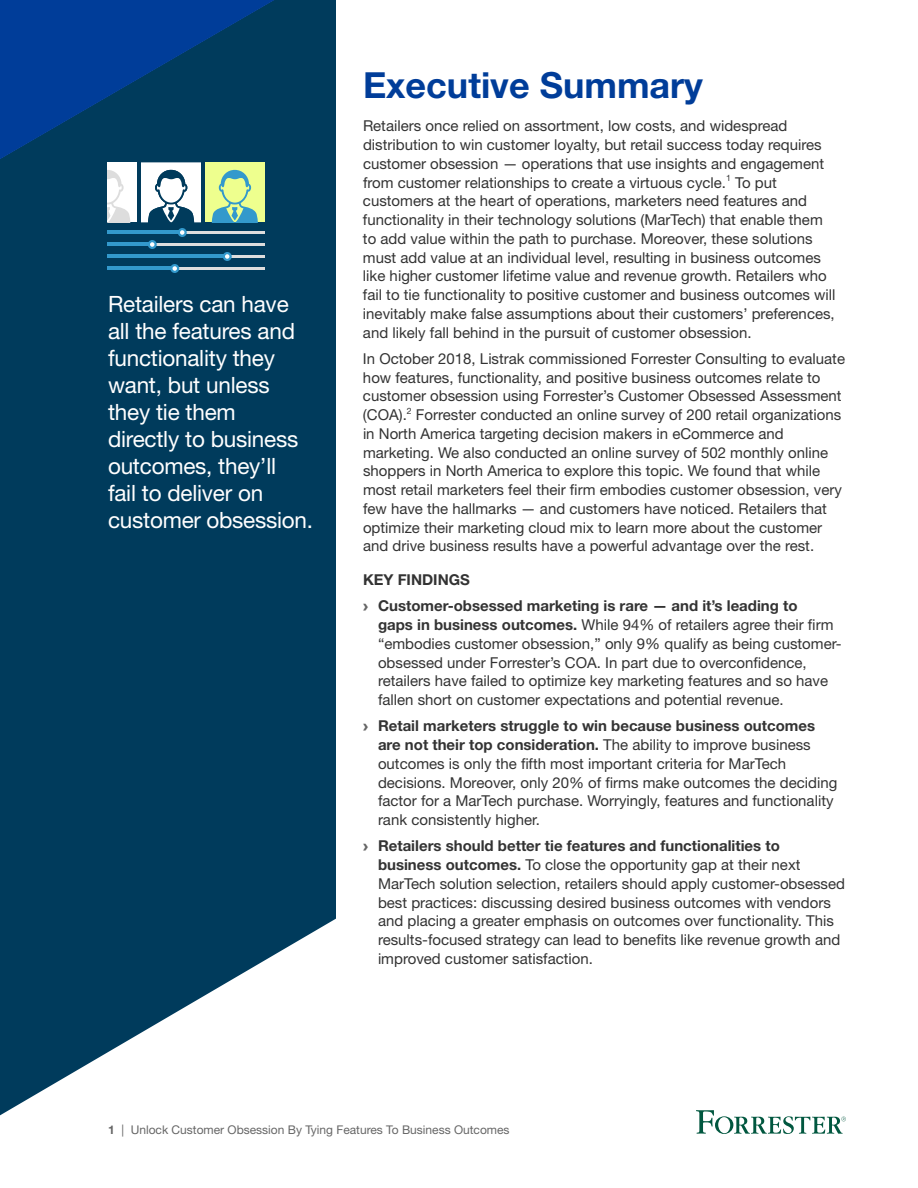
<style>
.page{position:relative;width:918px;height:1188px;background:#fff}
.page>*{position:absolute;margin:0;border:0;box-sizing:border-box;transform-origin:0 0}
.t1{font:700 36px "Helvetica Neue LT Std";color:#003d99}
.t2{font:22.5px/27px "Helvetica Neue LT Std";letter-spacing:-.01em;color:#fff}
.t3{font:15px/18.8px "Helvetica Neue LT Std";color:#333}
.t4{font:700 15px/26.2px "Helvetica Neue LT Std";color:#333}
.t5{font:12px "Helvetica Neue LT Std";color:#666}
.s1{font-family:"Arial";font-weight:900;color:#666}
.s2{font-weight:700}
</style>
<div class="page">
<svg style="left:0;top:0;width:336px;height:1115px;background:#1b4f6d"></svg>
<svg style="left:696px;top:1110px;width:150px;height:24px"></svg>
<hr style="left:107px;top:231px;width:158px;height:3px;background:#ddd">
<hr style="left:107px;top:231px;width:75px;height:3px;background:#39c">
<div style="left:178px;top:228px;width:9px;height:9px;background:#39c;border-radius:50%"></div>
<svg style="left:180px;top:230px;width:5px;height:5px"></svg>
<hr style="left:107px;top:243px;width:158px;height:3px;background:#ddd">
<hr style="left:107px;top:243px;width:45px;height:3px;background:#39c">
<div style="left:148px;top:240px;width:9px;height:9px;background:#39c;border-radius:50%"></div>
<svg style="left:150px;top:242px;width:5px;height:5px"></svg>
<hr style="left:107px;top:255px;width:158px;height:3px;background:#ddd">
<hr style="left:107px;top:255px;width:120px;height:3px;background:#39c">
<div style="left:223px;top:252px;width:9px;height:9px;background:#39c;border-radius:50%"></div>
<svg style="left:225px;top:254px;width:5px;height:5px"></svg>
<hr style="left:107px;top:267px;width:158px;height:3px;background:#ddd">
<hr style="left:107px;top:267px;width:68px;height:3px;background:#39c">
<svg style="left:170px;top:264px;width:9px;height:9px"></svg>
<svg style="left:173px;top:266px;width:4px;height:5px"></svg>
<svg style="left:0;top:0;width:274px;height:222px;background:#1d5481"></svg>
<h2 class="t2" style="left:108px;top:290px;width:207px">Retailers can have all the features and functionality they want, but unless they tie them<br>directly to business outcomes, they’ll<br>fail to deliver on customer obsession.</h2>
<h1 class="t1" style="left:363px;top:63px;width:341px">Executive Summary</h1>
<p class="t3" style="left:363px;top:117px;width:474px">Retailers once relied on assortment, low costs, and widespread distribution to win customer loyalty, but retail success today requires customer obsession — operations that use insights and engagement from customer relationships to create a virtuous cycle.<sup>1</sup> To put customers at the heart of operations, marketers need features and functionality in their technology solutions (MarTech) that enable them to add value within the path to purchase. Moreover, these solutions must add value at an individual level, resulting in business outcomes like higher customer lifetime value and revenue growth. Retailers who fail to tie functionality to positive customer and business outcomes will inevitably make false assumptions about their customers’ preferences, and likely fall behind in the pursuit of customer obsession.</p>
<p class="t3" style="left:363px;top:349px;width:484px">In October 2018, Listrak commissioned Forrester Consulting to evaluate how features, functionality, and positive business outcomes relate to customer obsession using Forrester’s Customer Obsessed Assessment (COA).<sup>2</sup> Forrester conducted an online survey of 200 retail organizations in North America targeting decision makers in eCommerce and marketing. We also conducted an online survey of 502 monthly online shoppers in North America to explore this topic. We found that while most retail marketers feel their firm embodies customer obsession, very few have the hallmarks — and customers have noticed. Retailers that optimize their marketing cloud mix to learn more about the customer and drive business results have a powerful advantage over the rest.</p>
<p class="t4" style="left:363px;top:566px;width:436px">KEY FINDINGS<br><span class="s1">›</span> Customer-obsessed marketing is rare — and it’s leading to</p>
<p class="t3" style="left:378px;top:615px;width:465px"><span class="s2">gaps in business outcomes.</span> While 94% of retailers agree their firm “embodies customer obsession,” only 9% qualify as being customer&shy;obsessed under Forrester’s COA. In part due to overconfidence, retailers have failed to optimize key marketing features and so have fallen short on customer expectations and potential revenue.</p>
<p class="t3" style="left:378px;top:717px;width:461px;text-indent:-15px"><span class="s1">›</span> <span class="s2">Retail marketers struggle to win because business outcomes are not their top consideration.</span> The ability to improve business outcomes is only the fifth most important criteria for MarTech decisions. Moreover, only 20% of firms make outcomes the deciding factor for a MarTech purchase. Worryingly, features and functionality rank consistently higher.</p>
<p class="t3" style="left:378px;top:837px;width:469px;text-indent:-15px"><span class="s1">›</span> <span class="s2">Retailers should better tie features and functionalities to business outcomes.</span> To close the opportunity gap at their next MarTech solution selection, retailers should apply customer-obsessed best practices: discussing desired business outcomes with vendors and placing a greater emphasis on outcomes over functionality. This results-focused strategy can lead to benefits like revenue growth and improved customer satisfaction.</p>
<p class="t5" style="left:108px;top:1123px;width:403px"><span class="s2">1</span> | Unlock Customer Obsession By Tying Features To Business Outcomes</p>
</div>
